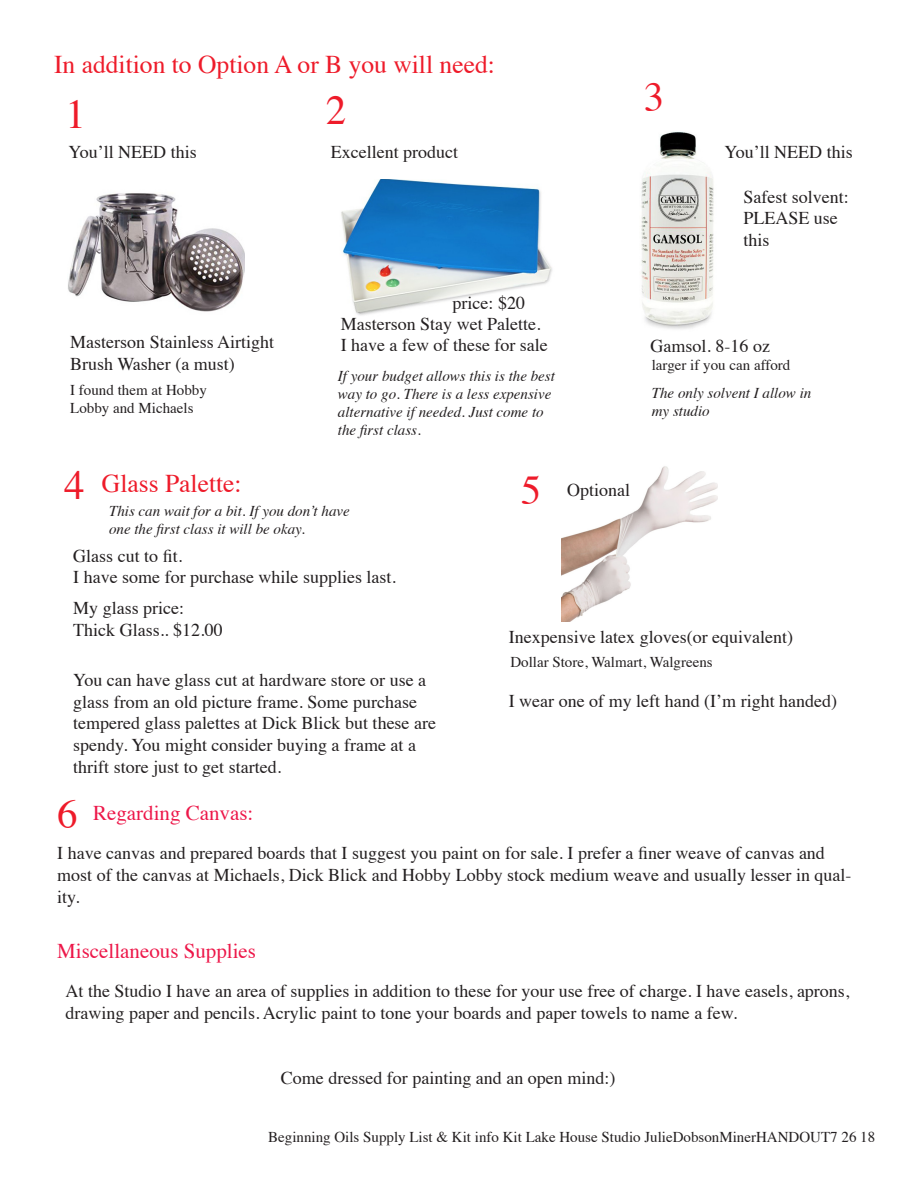
<style>
.page{position:relative;width:918px;height:1188px;background:#fff}
.page>*{position:absolute;margin:0;border:0;box-sizing:border-box;transform-origin:0 0}
.t1{font:40.95px "Times";color:#ee1b2a}
.t2{font:25.5px "Times";color:#ee1b2a}
.t3{font:21px "Times";color:#ed1749}
.t4{font:18px/21.6px "Times";color:#231f20}
.t5{font:italic 15px/18px "Times";color:#231f20}
.t6{font:15px/18px "Times";color:#231f20}
</style>
<div class="page">
<img style="left:641px;top:131px;width:73px;height:198px">
<img style="left:68px;top:193px;width:177px;height:119px">
<img style="left:341px;top:179px;width:211px;height:137px">
<img style="left:562px;top:466px;width:156px;height:156px">
<p class="t2" style="left:54px;top:41px;width:442px">In addition to Option A or B you will need:</p>
<p class="t1" style="left:66px;top:76px;width:22px">1</p>
<p class="t1" style="left:326px;top:72px;width:22px">2</p>
<p class="t1" style="left:644px;top:59px;width:22px">3</p>
<p class="t4" style="left:69px;top:140px;width:130px">You’ll NEED this</p>
<p class="t4" style="left:725px;top:140px;width:130px">You’ll NEED this</p>
<p class="t4" style="left:331px;top:140px;width:129px">Excellent product</p>
<p class="t4" style="left:453px;top:290px;width:74px">price: $20</p>
<p class="t4" style="left:743px;top:184px;width:107px">Safest solvent:</p>
<p class="t4" style="left:743px;top:206px;width:96px">PLEASE use this</p>
<p class="t4" style="left:341px;top:311px;width:201px">Masterson Stay wet Palette.</p>
<p class="t4" style="left:341px;top:333px;width:209px">I have a few of these for sale</p>
<p class="t4" style="left:70px;top:330px;width:206px">Masterson Stainless Airtight<br>Brush Washer (a must)</p>
<p class="t4" style="left:651px;top:333px;width:121px">Gamsol. 8-16 oz</p>
<p class="t6" style="left:70px;top:379px;width:138px">I found them at Hobby<br>Lobby and Michaels</p>
<p class="t6" style="left:652px;top:355px;width:140px">larger if you can afford</p>
<p class="t5" style="left:338px;top:366px;width:219px">If your budget allows this is the best way to go. There is a less expensive alternative if needed. Just come to the first class.</p>
<p class="t5" style="left:652px;top:383px;width:161px">The only solvent I allow in my studio</p>
<p class="t1" style="left:64px;top:447px;width:22px">4</p>
<p class="t2" style="left:102px;top:460px;width:141px">Glass Palette:</p>
<p class="t5" style="left:109px;top:501px;width:242px">This can wait for a bit. If you don’t have one the first class it will be okay.</p>
<p class="t4" style="left:73px;top:543px;width:111px">Glass cut to fit.</p>
<p class="t4" style="left:73px;top:565px;width:324px">I have some for purchase while supplies last.</p>
<p class="t4" style="left:73px;top:596px;width:112px">My glass price:</p>
<p class="t4" style="left:73px;top:617px;width:151px">Thick Glass.. $12.00</p>
<p class="t4" style="left:73px;top:668px;width:364px">You can have glass cut at hardware store or use a glass from an old picture frame. Some purchase tempered glass palettes at Dick Blick but these are spendy. You might consider buying a frame at a thrift store just to get started.</p>
<p class="t1" style="left:57px;top:775px;width:22px">6</p>
<p class="t3" style="left:93px;top:793px;width:162px">Regarding Canvas:</p>
<p class="t1" style="left:521px;top:452px;width:22px">5</p>
<p class="t4" style="left:567px;top:477px;width:64px">Optional</p>
<p class="t4" style="left:509px;top:624px;width:286px">Inexpensive latex gloves(or equivalent)</p>
<p class="t6" style="left:510px;top:652px;width:204px">Dollar Store, Walmart, Walgreens</p>
<p class="t4" style="left:509px;top:689px;width:330px">I wear one of my left hand (I’m right handed)</p>
<p class="t4" style="left:57px;top:841px;width:796px">I have canvas and prepared boards that I suggest you paint on for sale. I prefer a finer weave of canvas and most of the canvas at Michaels, Dick Blick and Hobby Lobby stock medium weave and usually lesser in qual&shy;ity.</p>
<p class="t3" style="left:57px;top:931px;width:200px">Miscellaneous Supplies</p>
<p class="t4" style="left:66px;top:979px;width:785px">At the Studio I have an area of supplies in addition to these for your use free of charge. I have easels, aprons, drawing paper and pencils. Acrylic paint to tone your boards and paper towels to name a few.</p>
<p class="t4" style="left:281px;top:1065px;width:336px">Come dressed for painting and an open mind:)</p>
<p class="t6" style="left:268px;top:1127px;width:609px">Beginning Oils Supply List &amp; Kit info Kit Lake House Studio JulieDobsonMinerHANDOUT7 26 18</p>
</div>
